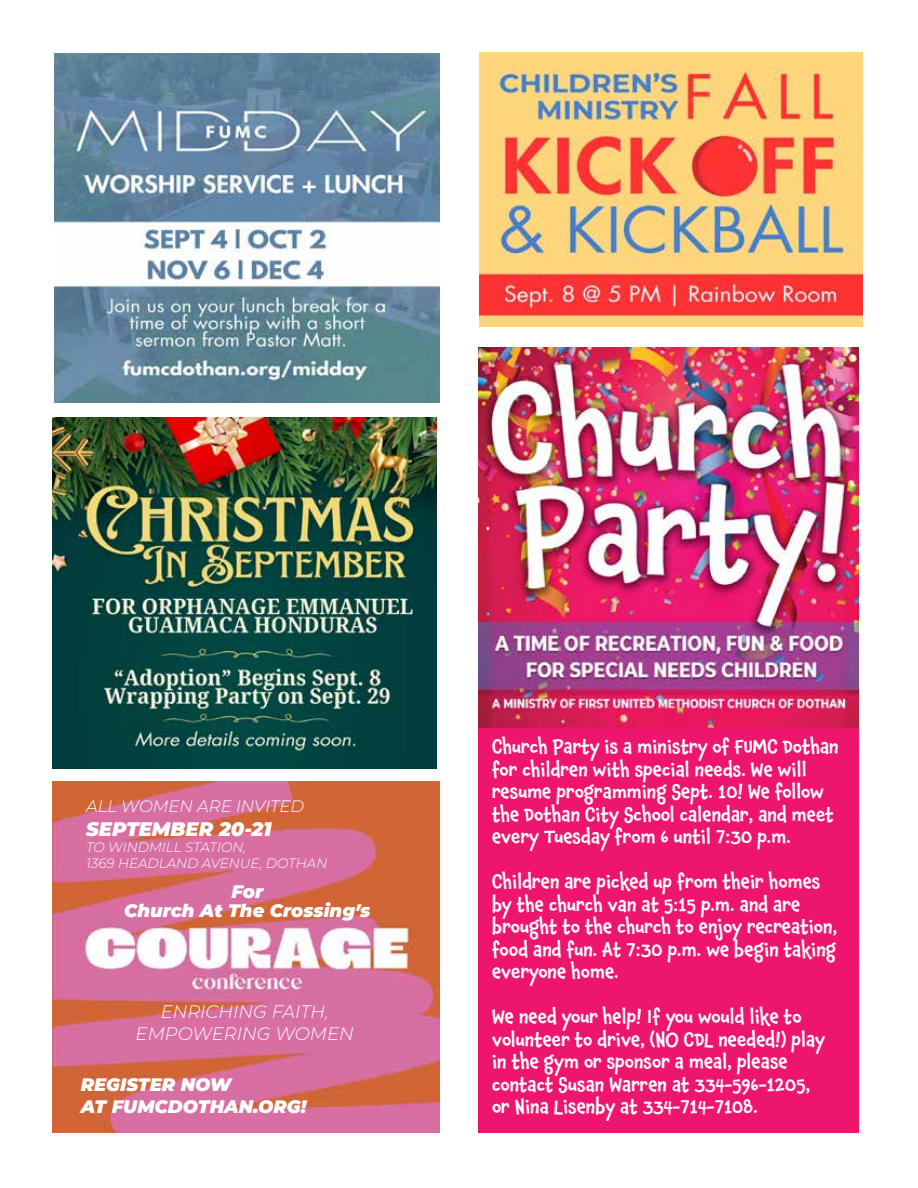
<style>
.page{position:relative;width:918px;height:1188px;background:#fff}
.page>*{position:absolute;margin:0;border:0;box-sizing:border-box;transform-origin:0 0}
.t1{font:italic 900 19.5px "CMG Sans";color:#fff}
.t2{font:500 18.75px/22.5px "Chaloops";color:#fff}
.t3{font:italic 900 18px/21.6px "CMG Sans";color:#fff}
.t4{font:italic 300 18px/21.6px "CMG Sans";color:#fff;text-align:center}
.t5{font:italic 300 16.5px "CMG Sans";color:#fff}
.t6{font:italic 300 13.5px/16.2px "CMG Sans";color:#fff}
</style>
<div class="page">
<img style="left:53px;top:418px;width:384px;height:351px">
<img style="left:52px;top:782px;width:387px;height:350px">
<img style="left:55px;top:53px;width:384px;height:349px">
<img style="left:478px;top:348px;width:380px;height:380px">
<div style="left:478px;top:728px;width:380px;height:404px;background:#ed156e"></div>
<img style="left:479px;top:52px;width:383px;height:275px">
<p class="t5" style="left:86px;top:795px;width:220px">ALL WOMEN ARE INVITED</p>
<p class="t1" style="left:86px;top:814px;width:187px">SEPTEMBER 20-21</p>
<p class="t6" style="left:86px;top:839px;width:243px">TO WINDMILL STATION,<br>1369 HEADLAND AVENUE, DOTHAN</p>
<p class="t3" style="left:124px;top:881px;width:248px;line-height:19.5px;text-align:center">For<br>Church At The Crossing’s</p>
<p class="t4" style="left:136px;top:1001px;width:220px">ENRICHING FAITH,<br>EMPOWERING WOMEN</p>
<p class="t3" style="left:81px;top:1073px;width:227px">REGISTER NOW<br>AT FUMCDOTHAN.ORG!</p>
<p class="t2" style="left:492px;top:736px;width:348px">Church Party is a ministry of FUMC Dothan for children with special needs. We will resume programming Sept. 10! We follow the Dothan City School calendar, and meet every Tuesday from 6 until 7:30 p.m.</p>
<p class="t2" style="left:492px;top:871px;width:347px">Children are picked up from their homes by the church van at 5:15 p.m. and are brought to the church to enjoy recreation, food and fun. At 7:30 p.m. we begin taking everyone home.</p>
<p class="t2" style="left:492px;top:1006px;width:335px">We need your help! If you would like to volunteer to drive, (NO CDL needed!) play in the gym or sponsor a meal, please contact Susan Warren at 334-596-1205, or Nina Lisenby at 334-714-7108.</p>
</div>
